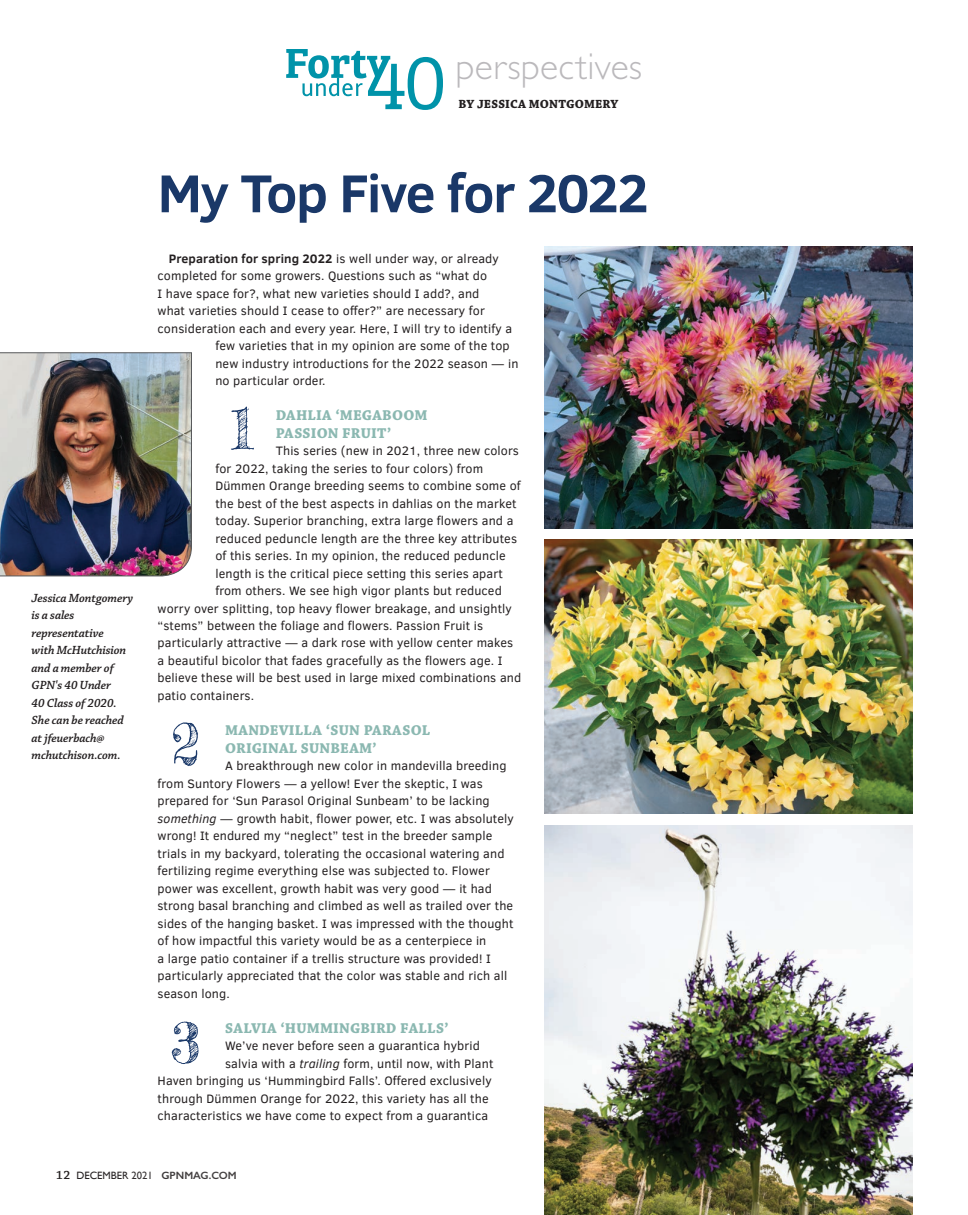
<style>
.page{position:relative;width:968px;height:1215px;background:#fff}
.page>*{position:absolute;margin:0;border:0;box-sizing:border-box;transform-origin:0 0}
.t1{font:56.25px "Frederickathe Greatest";color:#1a3868}
.t2{font:700 54.38px "Clear Sans";letter-spacing:-.03em;color:#1a3868}
.t3{font:300 37.5px "Gill Sans";letter-spacing:.01em;color:#bbb9bc}
.Subheads_GPN_2018{font:700 15px/17.5px "Chaparral Pro";letter-spacing:.01em;color:#8bb8b1}
.Body_GPN_2018{font:12.5px/17.5px "Clear Sans";letter-spacing:.01em;color:#231f20}
.Author_Bio{font:italic 600 12.5px/17.5px "Chaparral Pro";letter-spacing:-.01em;color:#231f20}
.Body_GPN_2018-2{font:700 12.5px "Clear Sans";letter-spacing:.01em;color:#231f20}
.deck{font:700 12.5px "Chaparral Pro";letter-spacing:.01em;color:#231f20}
.t4{font:10.62px "Gill Sans";color:#231f20}
.s1{font-weight:400}
.s2{font-style:italic}
.s3{font-family:"Chaparral Pro";font-weight:600;font-size:12.5px}
.s4{font-weight:600}
</style>
<div class="page">
<img style="left:0;top:352px;width:192px;height:224px">
<svg style="left:286px;top:49px;width:157px;height:61px"></svg>
<img style="left:545px;top:247px;width:367px;height:282px">
<img style="left:545px;top:539px;width:367px;height:274px">
<img style="left:545px;top:826px;width:367px;height:389px">
<p class="t3" style="left:455px;top:45px;width:188px">perspectives</p>
<p class="deck" style="left:458px;top:96px;width:161px">BY JESSICA MONTGOMERY</p>
<p class="Author_Bio" style="left:32px;top:589px;width:103px">Jessica Montgomery is a sales representative<br>with McHutchision and a member of<br>GPN's 40 Under<br>40 Class of 2020.<br>She can be reached at jfeuerbach@ mchutchison.com.</p>
<p class="t2" style="left:158px;top:154px;width:493px">My Top Five for 2022</p>
<p class="Body_GPN_2018-2" style="left:169px;top:249px;width:331px">Preparation for spring 2022 <span class="s1">is well under way, or already</span></p>
<p class="Body_GPN_2018" style="left:157px;top:267px;width:331px">completed for some growers. Questions such as “what do</p>
<p class="Body_GPN_2018" style="left:157px;top:284px;width:323px">I have space for?, what new varieties should I add?, and</p>
<p class="Body_GPN_2018" style="left:157px;top:302px;width:329px">what varieties should I cease to offer?” are necessary for</p>
<p class="Body_GPN_2018" style="left:157px;top:319px;width:356px">consideration each and every year. Here, I will try to identify a</p>
<p class="Body_GPN_2018" style="left:215px;top:337px;width:296px">few varieties that in my opinion are some of the top</p>
<p class="Body_GPN_2018" style="left:215px;top:354px;width:304px">new industry introductions for the 2022 season — in</p>
<p class="Body_GPN_2018" style="left:215px;top:372px;width:112px">no particular order.</p>
<p class="Subheads_GPN_2018" style="left:276px;top:407px;width:153px">DAHLIA ‘MEGABOOM<br>PASSION FRUIT’</p>
<p class="Body_GPN_2018" style="left:276px;top:442px;width:245px">This series (new in 2021, three new colors</p>
<p class="Body_GPN_2018" style="left:215px;top:459px;width:269px">for 2022, taking the series to four colors) from</p>
<p class="Body_GPN_2018" style="left:215px;top:477px;width:307px">Dümmen Orange breeding seems to combine some of</p>
<p class="Body_GPN_2018" style="left:215px;top:494px;width:303px">the best of the best aspects in dahlias on the market</p>
<p class="Body_GPN_2018" style="left:215px;top:512px;width:299px">today. Superior branching, extra large flowers and a</p>
<p class="Body_GPN_2018" style="left:215px;top:529px;width:303px">reduced peduncle length are the three key attributes</p>
<p class="Body_GPN_2018" style="left:215px;top:547px;width:292px">of this series. In my opinion, the reduced peduncle</p>
<p class="Body_GPN_2018" style="left:215px;top:564px;width:289px">length is the critical piece setting this series apart</p>
<p class="Body_GPN_2018" style="left:215px;top:582px;width:288px">from others. We see high vigor plants but reduced</p>
<p class="Body_GPN_2018" style="left:157px;top:599px;width:356px">worry over splitting, top heavy flower breakage, and unsightly</p>
<p class="Body_GPN_2018" style="left:157px;top:617px;width:327px">“stems” between the foliage and flowers. Passion Fruit is</p>
<p class="Body_GPN_2018" style="left:157px;top:634px;width:357px">particularly attractive — a dark rose with yellow center makes</p>
<p class="Body_GPN_2018" style="left:157px;top:652px;width:346px">a beautiful bicolor that fades gracefully as the flowers age. I</p>
<p class="Body_GPN_2018" style="left:157px;top:669px;width:365px">believe these will be best used in large mixed combinations and</p>
<p class="Body_GPN_2018" style="left:157px;top:687px;width:98px">patio containers.</p>
<p class="Subheads_GPN_2018" style="left:225px;top:722px;width:206px">MANDEVILLA ‘SUN PARASOL<br>ORIGINAL SUNBEAM’</p>
<p class="Body_GPN_2018" style="left:158px;top:757px;width:358px;text-indent:68px">A breakthrough new color in mandevilla breeding from Suntory Flowers — a yellow! Ever the skeptic, I was prepared for ‘Sun Parasol Original Sunbeam’ to be lacking <span class="s2">something</span> — growth habit, flower power, etc. I was absolutely wrong! It endured my “neglect” test in the breeder sample trials in my backyard, tolerating the occasional watering and fertilizing regime everything else was subjected to. Flower power was excellent, growth habit was very good — it had strong basal branching and climbed as well as trailed over the sides of the hanging basket. I was impressed with the thought of how impactful this variety would be as a centerpiece in<br>a large patio container if a trellis structure was provided! I particularly appreciated that the color was stable and rich all season long.</p>
<p class="Subheads_GPN_2018" style="left:225px;top:1020px;width:225px">SALVIA ‘HUMMINGBIRD FALLS’</p>
<p class="Body_GPN_2018" style="left:225px;top:1037px;width:256px">We’ve never before seen a guarantica hybrid</p>
<p class="Body_GPN_2018" style="left:225px;top:1054px;width:270px">salvia with a <span class="s2">trailing</span> form, until now, with Plant</p>
<p class="Body_GPN_2018" style="left:158px;top:1072px;width:336px">Haven bringing us ‘Hummingbird Falls’. Offered exclusively</p>
<p class="Body_GPN_2018" style="left:158px;top:1089px;width:332px">through Dümmen Orange for 2022, this variety has all the</p>
<p class="Body_GPN_2018" style="left:158px;top:1107px;width:332px">characteristics we have come to expect from a guarantica</p>
<p class="t1" style="left:230px;top:394px;width:26px">1</p>
<p class="t1" style="left:171px;top:710px;width:30px">2</p>
<p class="t1" style="left:170px;top:1008px;width:32px">3</p>
<p class="t4" style="left:56px;top:1169px;width:182px"><span class="s3">12</span> DECEMBER 2021 <span class="s4">GPNMAG.COM</span></p>
</div>
